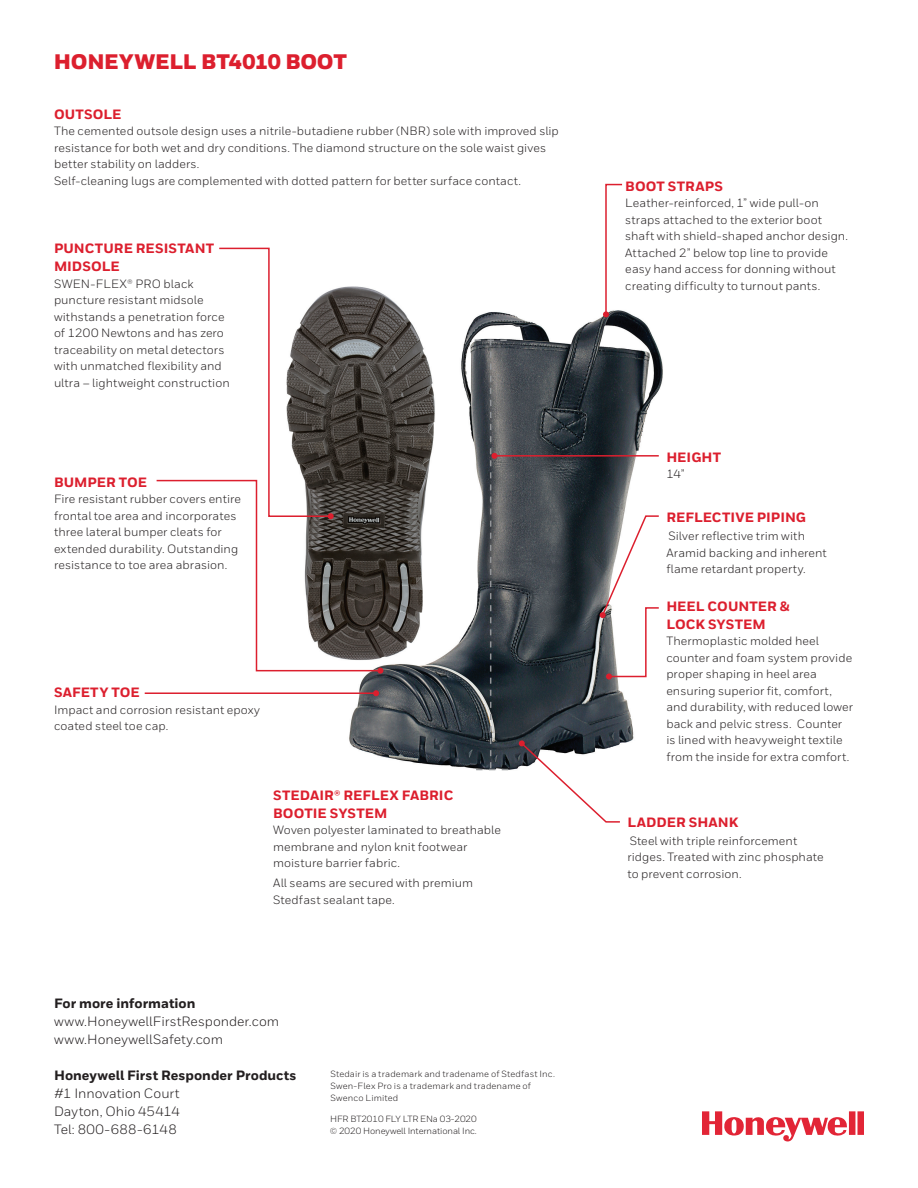
<style>
.page{position:relative;width:918px;height:1188px;background:#fff}
.page>*{position:absolute;margin:0;border:0;box-sizing:border-box;transform-origin:0 0}
.t1{font:900 21px "Honeywell Sans";letter-spacing:-.01em;color:#dc1f2e}
.t2{font:800 13.5px/18px "Honeywell Sans";letter-spacing:.005em;color:#dc1f2e}
.t3{font:13.5px/18px "Honeywell Sans";letter-spacing:.005em;color:#231f20}
.t4{font:800 13.5px "Honeywell Sans";color:#231f20}
.t5{font:12px/16.5px "Honeywell Sans";letter-spacing:.005em;color:#231f20}
.t6{font:9px/12px "Honeywell Sans";letter-spacing:.01em;color:#231f20}
.t7{font:9px/12px "Honeywell Sans";letter-spacing:-.01em;color:#231f20}
</style>
<div class="page">
<svg style="left:702px;top:1111px;width:162px;height:31px"></svg>
<img style="left:334px;top:287px;width:329px;height:484px">
<hr style="left:494px;top:455px;width:165px;height:2px;background:#dc1f2e">
<svg style="left:475px;top:339px;width:33px;height:431px;background:#55595d"></svg>
<svg style="left:519px;top:740px;width:102px;height:83px"></svg>
<hr style="left:145px;top:692px;width:231px;height:2px;background:#dc1f2e">
<svg style="left:373px;top:690px;width:6px;height:6px"></svg>
<svg style="left:603px;top:183px;width:21px;height:134px"></svg>
<svg style="left:600px;top:515px;width:60px;height:165px"></svg>
<svg style="left:156px;top:479px;width:226px;height:193px"></svg>
<svg style="left:377px;top:668px;width:6px;height:6px"></svg>
<svg style="left:218px;top:247px;width:116px;height:272px"></svg>
<h1 class="t1" style="left:54px;top:48px;width:295px">HONEYWELL BT4010 BOOT</h1>
<p class="t2" style="left:54px;top:105px;width:69px">OUTSOLE</p>
<p class="t5" style="left:54px;top:123px;width:506px">The cemented outsole design uses a nitrile-butadiene rubber (NBR) sole with improved slip resistance for both wet and dry conditions. The diamond structure on the sole waist gives better stability on ladders.<br>Self-cleaning lugs are complemented with dotted pattern for better surface contact.</p>
<p class="t2" style="left:54px;top:240px;width:162px">PUNCTURE RESISTANT<br>MIDSOLE</p>
<p class="t5" style="left:54px;top:275px;width:177px">SWEN-FLEX® PRO black puncture resistant midsole withstands a penetration force of 1200 Newtons and has zero traceability on metal detectors with unmatched flexibility and ultra – lightweight construction</p>
<p class="t2" style="left:54px;top:474px;width:95px">BUMPER TOE</p>
<p class="t5" style="left:54px;top:491px;width:189px">Fire resistant rubber covers entire frontal toe area and incorporates three lateral bumper cleats for extended durability. Outstanding resistance to toe area abrasion.</p>
<p class="t2" style="left:54px;top:684px;width:87px">SAFETY TOE</p>
<p class="t5" style="left:54px;top:701px;width:208px">Impact and corrosion resistant epoxy coated steel toe cap.</p>
<p class="t2" style="left:273px;top:787px;width:182px">STEDAIR® REFLEX FABRIC<br>BOOTIE SYSTEM</p>
<p class="t5" style="left:273px;top:822px;width:229px">Woven polyester laminated to breathable membrane and nylon knit footwear moisture barrier fabric.</p>
<p class="t5" style="left:273px;top:875px;width:201px">All seams are secured with premium<br>Stedfast sealant tape.</p>
<p class="t4" style="left:54px;top:995px;width:143px">For more information</p>
<p class="t3" style="left:54px;top:1012px;width:227px">www.HoneywellFirstResponder.com www.HoneywellSafety.com</p>
<p class="t4" style="left:54px;top:1067px;width:244px">Honeywell First Responder Products</p>
<p class="t3" style="left:54px;top:1084px;width:127px;text-align:justify">#1 Innovation Court Dayton, Ohio 45414<br>Tel: 800-688-6148</p>
<p class="t6" style="left:330px;top:1068px;width:226px">Stedair is a trademark and tradename of Stedfast Inc.<br>Swen-Flex Pro is a trademark and tradename of<br>Swenco Limited</p>
<p class="t7" style="left:330px;top:1113px;width:149px">HFR BT2010 FLY LTR ENa 03-2020 © 2020 Honeywell International Inc.</p>
<p class="t2" style="left:625px;top:178px;width:99px">BOOT STRAPS</p>
<p class="t5" style="left:625px;top:195px;width:224px">Leather-reinforced, 1” wide pull-on straps attached to the exterior boot shaft with shield-shaped anchor design.<br>Attached 2” below top line to provide easy hand access for donning without creating difficulty to turnout pants.</p>
<p class="t2" style="left:666px;top:448px;width:56px">HEIGHT</p>
<p class="t5" style="left:666px;top:466px;width:20px">14”</p>
<p class="t2" style="left:666px;top:509px;width:141px">REFLECTIVE PIPING</p>
<p class="t5" style="left:666px;top:528px;width:162px">Silver reflective trim with<br>Aramid backing and inherent flame retardant property.</p>
<p class="t2" style="left:666px;top:598px;width:125px">HEEL COUNTER &amp;<br>LOCK SYSTEM</p>
<p class="t5" style="left:666px;top:633px;width:188px">Thermoplastic molded heel counter and foam system provide proper shaping in heel area ensuring superior fit, comfort, and durability, with reduced lower back and pelvic stress. Counter is lined with heavyweight textile from the inside for extra comfort.</p>
<p class="t2" style="left:627px;top:814px;width:113px">LADDER SHANK</p>
<p class="t5" style="left:627px;top:832px;width:198px">Steel with triple reinforcement ridges. Treated with zinc phosphate to prevent corrosion.</p>
</div>
